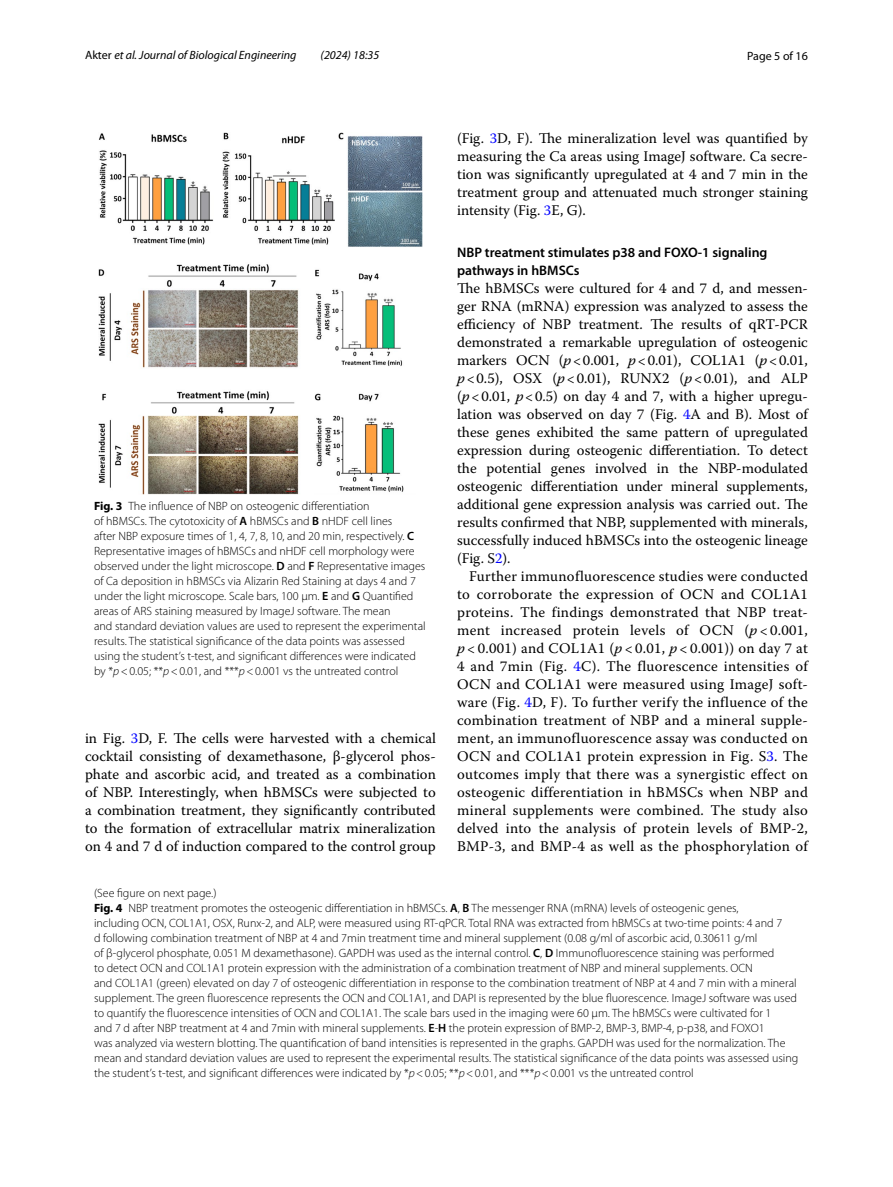
<style>
.page{position:relative;width:893px;height:1187px;background:#fff}
.page>*{position:absolute;margin:0;border:0;box-sizing:border-box;transform-origin:0 0}
.t1{font:14.7px/18px "Warnock Pro";color:#000;text-align:justify}
.t2{font:600 13.8px/18px "Myriad Pro";color:#000}
.t3{font:300 12px/15px "Myriad Pro";color:#000}
.t4{font:italic 12px "Myriad Pro";color:#000}
.t5{font:12px "Myriad Pro";color:#000}
.s1{font-style:normal}
.s2{font-weight:700}
.s3{font-weight:600}
.s4{font-style:italic}
.s5{color:#00f}
</style>
<div class="page">
<img style="left:98px;top:133px;width:324px;height:362px">
<p class="t4" style="left:85px;top:48px;width:213px"><span class="s1">Akter</span> et al. Journal of Biological Engineering</p>
<p class="t4" style="left:321px;top:48px;width:60px">(2024) 18:35</p>
<p class="t5" style="left:747px;top:48px;width:62px">Page 5 of 16</p>
<p class="t3" style="left:94px;top:499px;width:333px"><span class="s2">Fig. 3</span> The influence of NBP on osteogenic differentiation<br>of hBMSCs. The cytotoxicity of <span class="s3">A</span> hBMSCs and <span class="s3">B</span> nHDF cell lines<br>after NBP exposure times of 1, 4, 7, 8, 10, and 20 min, respectively. <span class="s3">C </span>Representative images of hBMSCs and nHDF cell morphology were observed under the light microscope. <span class="s3">D</span> and <span class="s3">F</span> Representative images of Ca deposition in hBMSCs via Alizarin Red Staining at days 4 and 7 under the light microscope. Scale bars, 100 µm. <span class="s3">E</span> and <span class="s3">G</span> Quantified areas of ARS staining measured by ImageJ software. The mean<br>and standard deviation values are used to represent the experimental results. The statistical significance of the data points was assessed using the student’s t-test, and significant differences were indicated by *<span class="s4">p</span>&lt;0.05; **<span class="s4">p</span>&lt;0.01, and ***<span class="s4">p</span>&lt;0.001 vs the untreated control</p>
<p class="t1" style="left:85px;top:728px;width:352px">in Fig. <span class="s5">3</span>D, F. The cells were harvested with a chemical cocktail consisting of dexamethasone, β-glycerol phos&shy;phate and ascorbic acid, and treated as a combination of NBP. Interestingly, when hBMSCs were subjected to a combination treatment, they significantly contributed to the formation of extracellular matrix mineralization on 4 and 7 d of induction compared to the control group</p>
<p class="t3" style="left:94px;top:885px;width:124px">(See figure on next page.)</p>
<p class="t1" style="left:457px;top:128px;width:352px">(Fig. <span class="s5">3</span>D, F). The mineralization level was quantified by measuring the Ca areas using ImageJ software. Ca secre&shy;tion was significantly upregulated at 4 and 7 min in the treatment group and attenuated much stronger staining intensity (Fig. <span class="s5">3</span>E, G).</p>
<p class="t2" style="left:457px;top:242px;width:312px">NBP treatment stimulates p38 and FOXO‑1 signaling pathways in hBMSCs</p>
<p class="t1" style="left:457px;top:278px;width:352px">The hBMSCs were cultured for 4 and 7 d, and messen&shy;ger RNA (mRNA) expression was analyzed to assess the efficiency of NBP treatment. The results of qRT-PCR demonstrated a remarkable upregulation of osteogenic markers OCN (<span class="s4">p</span>&lt;0.001, <span class="s4">p</span>&lt;0.01), COL1A1 (<span class="s4">p</span>&lt;0.01, <span class="s4">p</span>&lt;0.5), OSX (<span class="s4">p</span>&lt;0.01), RUNX2 (<span class="s4">p</span>&lt;0.01), and ALP (<span class="s4">p</span>&lt;0.01, <span class="s4">p</span>&lt;0.5) on day 4 and 7, with a higher upregu&shy;lation was observed on day 7 (Fig. <span class="s5">4</span>A and B). Most of these genes exhibited the same pattern of upregulated expression during osteogenic differentiation. To detect the potential genes involved in the NBP-modulated osteogenic differentiation under mineral supplements, additional gene expression analysis was carried out. The results confirmed that NBP, supplemented with minerals, successfully induced hBMSCs into the osteogenic lineage (Fig. S<span class="s5">2</span>).</p>
<p class="t1" style="left:457px;top:566px;width:352px;text-indent:12px">Further immunofluorescence studies were conducted to corroborate the expression of OCN and COL1A1 proteins. The findings demonstrated that NBP treat&shy;ment increased protein levels of OCN (<span class="s4">p</span> &lt; 0.001, <span class="s4">p</span> &lt; 0.001) and COL1A1 (<span class="s4">p</span> &lt; 0.01, <span class="s4">p</span> &lt; 0.001)) on day 7 at 4 and 7min (Fig. <span class="s5">4</span>C). The fluorescence intensities of OCN and COL1A1 were measured using ImageJ soft&shy;ware (Fig. <span class="s5">4</span>D, F). To further verify the influence of the combination treatment of NBP and a mineral supple&shy;ment, an immunofluorescence assay was conducted on OCN and COL1A1 protein expression in Fig. S<span class="s5">3</span>. The outcomes imply that there was a synergistic effect on osteogenic differentiation in hBMSCs when NBP and mineral supplements were combined. The study also delved into the analysis of protein levels of BMP-2, BMP-3, and BMP-4 as well as the phosphorylation of</p>
<p class="t3" style="left:94px;top:900px;width:706px"><span class="s2">Fig. 4</span> NBP treatment promotes the osteogenic differentiation in hBMSCs. <span class="s3">A</span>, <span class="s3">B</span> The messenger RNA (mRNA) levels of osteogenic genes,<br>including OCN, COL1A1, OSX, Runx-2, and ALP, were measured using RT-qPCR. Total RNA was extracted from hBMSCs at two-time points: 4 and 7<br>d following combination treatment of NBP at 4 and 7min treatment time and mineral supplement (0.08 g/ml of ascorbic acid, 0.30611 g/ml<br>of β-glycerol phosphate, 0.051 M dexamethasone). GAPDH was used as the internal control. <span class="s3">C</span>, <span class="s3">D</span> Immunofluorescence staining was performed<br>to detect OCN and COL1A1 protein expression with the administration of a combination treatment of NBP and mineral supplements. OCN<br>and COL1A1 (green) elevated on day 7 of osteogenic differentiation in response to the combination treatment of NBP at 4 and 7 min with a mineral supplement. The green fluorescence represents the OCN and COL1A1, and DAPI is represented by the blue fluorescence. ImageJ software was used to quantify the fluorescence intensities of OCN and COL1A1. The scale bars used in the imaging were 60 µm. The hBMSCs were cultivated for 1<br>and 7 d after NBP treatment at 4 and 7min with mineral supplements. <span class="s3">E</span>-<span class="s3">H</span> the protein expression of BMP-2, BMP-3, BMP-4, p-p38, and FOXO1<br>was analyzed via western blotting. The quantification of band intensities is represented in the graphs. GAPDH was used for the normalization. The mean and standard deviation values are used to represent the experimental results. The statistical significance of the data points was assessed using the student’s t-test, and significant differences were indicated by *<span class="s4">p</span>&lt;0.05; **<span class="s4">p</span>&lt;0.01, and ***<span class="s4">p</span>&lt;0.001 vs the untreated control</p>
</div>
